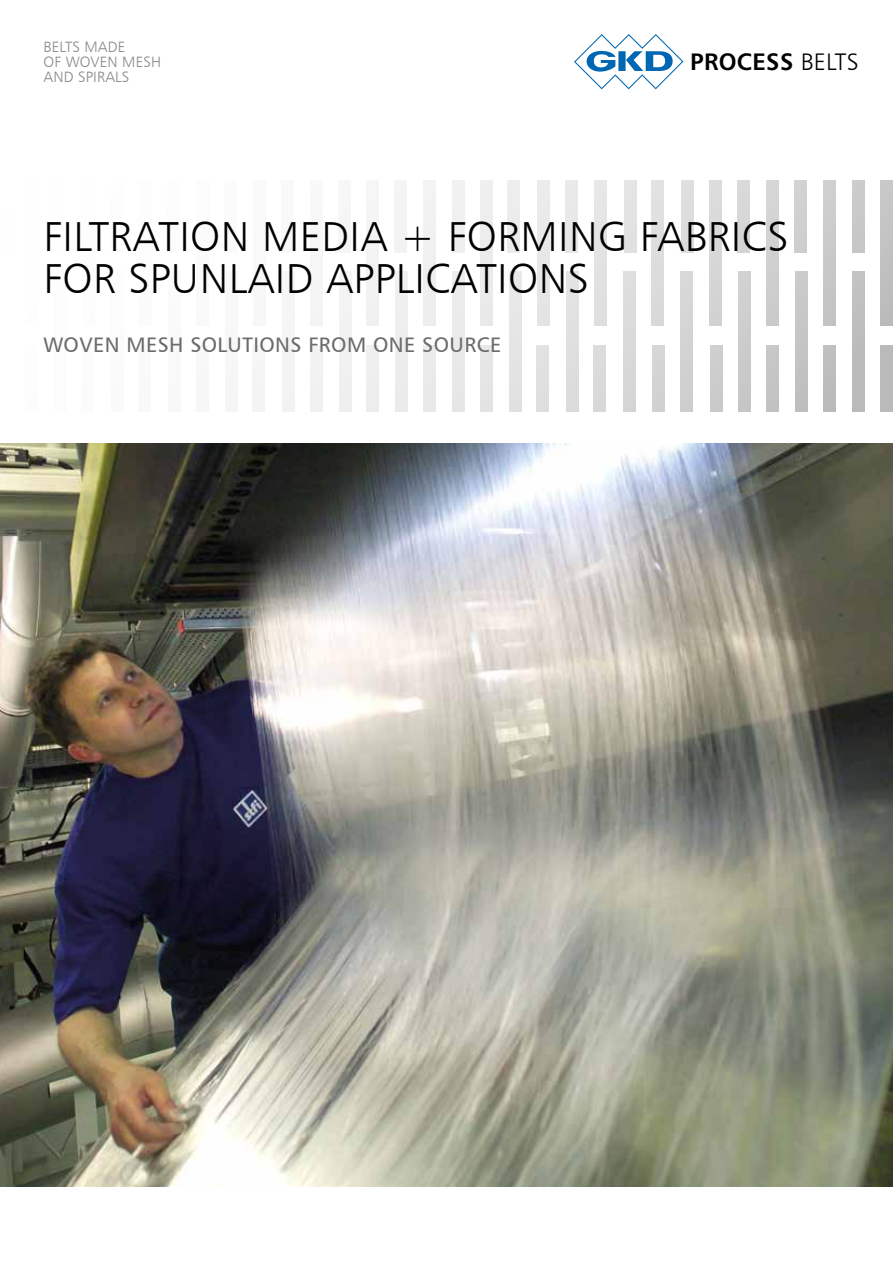
<style>
.page{position:relative;width:893px;height:1263px;background:#fff}
.page>*{position:absolute;margin:0;border:0;box-sizing:border-box;transform-origin:0 0}
.t1{font:42px/42px "Humanist 777 BT Light B";letter-spacing:.01em;color:#000}
.t2{font:23.85px "Humanist 777 BT Bold B";letter-spacing:.01em;color:#000}
.t3{font:21px "Humanist 777 BT Roman B";letter-spacing:.02em;color:#6b6b6a}
.t4{font:15px/15px "Humanist 777 BT Light B";letter-spacing:.01em;color:#878787}
.s1{font-family:"Humanist 777 BT Light B"}
</style>
<div class="page">
<div style="left:709px;top:181px;width:13px;height:145px;background:#d7d7d7"></div>
<div style="left:710px;top:345px;width:13px;height:67px;background:#ccc"></div>
<div style="left:682px;top:181px;width:12px;height:72px;background:#ddd"></div>
<div style="left:766px;top:345px;width:12px;height:67px;background:#c5c5c5"></div>
<div style="left:737px;top:181px;width:13px;height:72px;background:#d7d7d7"></div>
<div style="left:139px;top:345px;width:12px;height:67px;background:#fafafa"></div>
<div style="left:823px;top:345px;width:13px;height:67px;background:#bababa"></div>
<div style="left:795px;top:181px;width:12px;height:72px;background:#d0d0d0"></div>
<div style="left:196px;top:345px;width:12px;height:67px;background:#f7f7f7"></div>
<div style="left:881px;top:345px;width:12px;height:67px;background:#bababa"></div>
<div style="left:852px;top:181px;width:13px;height:72px;background:#c9c9c9"></div>
<div style="left:253px;top:345px;width:12px;height:67px;background:#f5f5f5"></div>
<div style="left:224px;top:181px;width:13px;height:72px;background:#fbfbfb"></div>
<div style="left:310px;top:345px;width:12px;height:67px;background:#f2f2f2"></div>
<div style="left:281px;top:181px;width:13px;height:72px;background:#f9f9f9"></div>
<div style="left:367px;top:345px;width:12px;height:67px;background:#eee"></div>
<div style="left:338px;top:181px;width:12px;height:72px;background:#f6f6f6"></div>
<div style="left:423px;top:345px;width:13px;height:67px;background:#eaeaea"></div>
<div style="left:395px;top:181px;width:12px;height:72px;background:#f3f3f3"></div>
<div style="left:481px;top:345px;width:12px;height:67px;background:#e5e5e5"></div>
<div style="left:452px;top:181px;width:12px;height:72px;background:#f0f0f0"></div>
<div style="left:536px;top:345px;width:13px;height:67px;background:#e0e0e0"></div>
<div style="left:508px;top:181px;width:12px;height:72px;background:#ececec"></div>
<div style="left:594px;top:345px;width:12px;height:67px;background:#dadada"></div>
<div style="left:565px;top:181px;width:13px;height:72px;background:#e8e8e8"></div>
<div style="left:653px;top:345px;width:12px;height:67px;background:#d3d3d3"></div>
<div style="left:624px;top:181px;width:12px;height:72px;background:#e3e3e3"></div>
<div style="left:766px;top:181px;width:13px;height:145px;background:#d0d0d0"></div>
<div style="left:823px;top:181px;width:13px;height:145px;background:#c9c9c9"></div>
<div style="left:196px;top:181px;width:12px;height:145px;background:#fbfbfb"></div>
<div style="left:880px;top:181px;width:13px;height:145px;background:#c1c1c1"></div>
<div style="left:253px;top:181px;width:12px;height:145px;background:#f9f9f9"></div>
<div style="left:310px;top:181px;width:12px;height:145px;background:#f6f6f6"></div>
<div style="left:367px;top:181px;width:12px;height:145px;background:#f3f3f3"></div>
<div style="left:424px;top:181px;width:12px;height:145px;background:#f0f0f0"></div>
<div style="left:481px;top:181px;width:12px;height:145px;background:#ececec"></div>
<div style="left:538px;top:181px;width:12px;height:145px;background:#e8e8e8"></div>
<div style="left:595px;top:181px;width:12px;height:145px;background:#e3e3e3"></div>
<div style="left:652px;top:181px;width:12px;height:145px;background:#ddd"></div>
<div style="left:738px;top:271px;width:13px;height:141px;background:#ccc"></div>
<div style="left:111px;top:271px;width:12px;height:141px;background:#fbfbfb"></div>
<div style="left:795px;top:271px;width:13px;height:141px;background:#c5c5c5"></div>
<div style="left:168px;top:271px;width:12px;height:141px;background:#fafafa"></div>
<div style="left:852px;top:271px;width:13px;height:141px;background:#bababa"></div>
<div style="left:225px;top:271px;width:12px;height:141px;background:#f7f7f7"></div>
<div style="left:282px;top:271px;width:12px;height:141px;background:#f5f5f5"></div>
<div style="left:339px;top:271px;width:12px;height:141px;background:#f2f2f2"></div>
<div style="left:396px;top:271px;width:12px;height:141px;background:#eee"></div>
<div style="left:453px;top:271px;width:12px;height:141px;background:#eaeaea"></div>
<div style="left:510px;top:271px;width:12px;height:141px;background:#e5e5e5"></div>
<div style="left:567px;top:271px;width:12px;height:141px;background:#e0e0e0"></div>
<div style="left:624px;top:271px;width:12px;height:141px;background:#dadada"></div>
<div style="left:681px;top:271px;width:12px;height:141px;background:#d3d3d3"></div>
<img style="left:0;top:443px;width:893px;height:744px">
<svg style="left:574px;top:34px;width:109px;height:55px"></svg>
<p class="t4" style="left:44px;top:39px;width:119px">BELTS MADE<br>OF WOVEN MESH<br>AND SPIRALS</p>
<p class="t2" style="left:690px;top:47px;width:170px">PROCESS <span class="s1">BELTS</span></p>
<p class="t1" style="left:43px;top:215px;width:747px">FILTRATION MEDIA + FORMING FABRICS<br>FOR SPUNLAID APPLICATIONS</p>
<p class="t3" style="left:43px;top:331px;width:459px">WOVEN MESH SOLUTIONS FROM ONE SOURCE</p>
</div>
